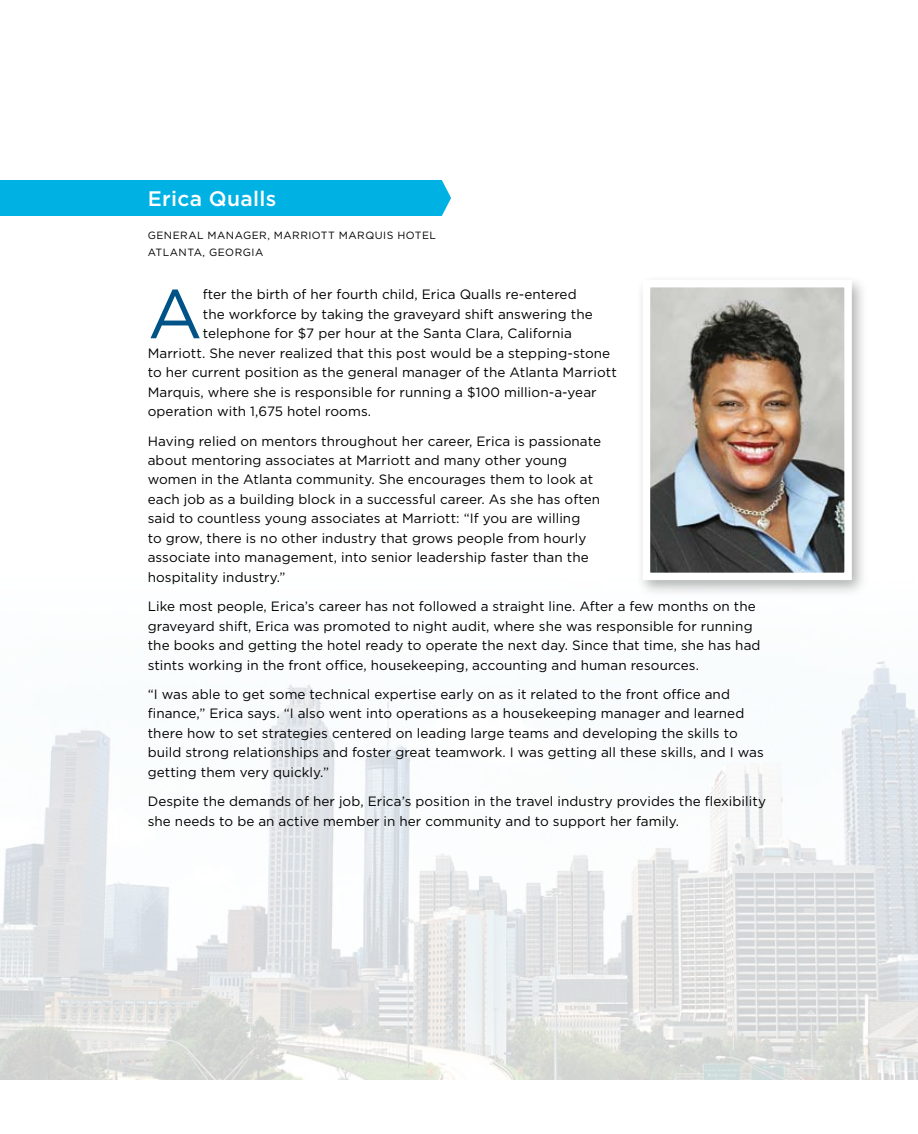
<style>
.page{position:relative;width:918px;height:1134px;background:#fff}
.page>*{position:absolute;margin:0;border:0;box-sizing:border-box;transform-origin:0 0}
.t1{font:69.15px "Gotham";color:#005387}
.t2{font:500 21px "Gotham";letter-spacing:.015em;color:#fff}
.t3{font:13.5px/19.5px "Gotham";letter-spacing:.005em;color:#000}
.t4{font:10.5px "Gotham";letter-spacing:.045em;color:#000}
</style>
<div class="page">
<img style="left:0;top:661px;width:918px;height:419px">
<div style="left:0;top:180px;width:451px;height:36px;background:#00b1e3"></div>
<div style="left:636px;top:274px;width:232px;height:323px;background:#000;opacity:.3"></div>
<img style="left:651px;top:288px;width:193px;height:284px">
<div style="left:643px;top:280px;width:209px;height:300px;border:7px solid #fff"></div>
<h2 class="t2" style="left:148px;top:187px;width:130px">Erica Qualls</h2>
<p class="t4" style="left:148px;top:230px;width:9px">General</p>
<p class="t4" style="left:208px;top:230px;width:19px">Mana</p>
<p class="t4" style="left:243px;top:230px;width:49px">ger, Marriott</p>
<p class="t4" style="left:339px;top:230px;width:18px">Marquis</p>
<p class="t4" style="left:397px;top:230px;width:9px">Hotel</p>
<p class="t4" style="left:148px;top:246px;width:17px">Atlanta</p>
<p class="t4" style="left:203px;top:246px;width:16px">, Geor</p>
<p class="t4" style="left:243px;top:246px;width:15px">gia</p>
<h1 class="t1" style="left:148px;top:276px;width:56px">A</h1>
<p class="t3" style="left:203px;top:285px;width:375px">fter the birth of her fourth child, Erica Qualls re-entered</p>
<p class="t3" style="left:203px;top:304px;width:392px">the workforce by taking the graveyard shift answering the</p>
<p class="t3" style="left:203px;top:324px;width:371px">telephone for $7 per hour at the Santa Clara, California</p>
<p class="t3" style="left:148px;top:343px;width:464px">Marriott. She never realized that this post would be a stepping-stone</p>
<p class="t3" style="left:148px;top:362px;width:471px">to her current position as the general manager of the Atlanta Marriott</p>
<p class="t3" style="left:148px;top:382px;width:450px">Marquis, where she is responsible for running a $100 million-a-year</p>
<p class="t3" style="left:148px;top:401px;width:225px">operation with 1,675 hotel rooms.</p>
<p class="t3" style="left:148px;top:431px;width:455px">Having relied on mentors throughout her career, Erica is passionate about mentoring associates at Marriott and many other young women in the Atlanta community. She encourages them to look at each job as a building block in a successful career. As she has often said to countless young associates at Marriott: “If you are willing<br>to grow, there is no other industry that grows people from hourly associate into management, into senior leadership faster than the hospitality industry.”</p>
<p class="t3" style="left:148px;top:596px;width:614px">Like most people, Erica’s career has not followed a straight line. After a few months on the graveyard shift, Erica was promoted to night audit, where she was responsible for running the books and getting the hotel ready to operate the next day. Since that time, she has had stints working in the front office, housekeeping, accounting and human resources.</p>
<p class="t3" style="left:148px;top:684px;width:618px">“I was able to get some technical expertise early on as it related to the front office and finance,” Erica says. “I also went into operations as a housekeeping manager and learned there how to set strategies centered on leading large teams and developing the skills to build strong relationships and foster great teamwork. I was getting all these skills, and I was getting them very quickly.”</p>
<p class="t3" style="left:148px;top:791px;width:620px">Despite the demands of her job, Erica’s position in the travel industry provides the flexibility she needs to be an active member in her community and to support her family.</p>
</div>
